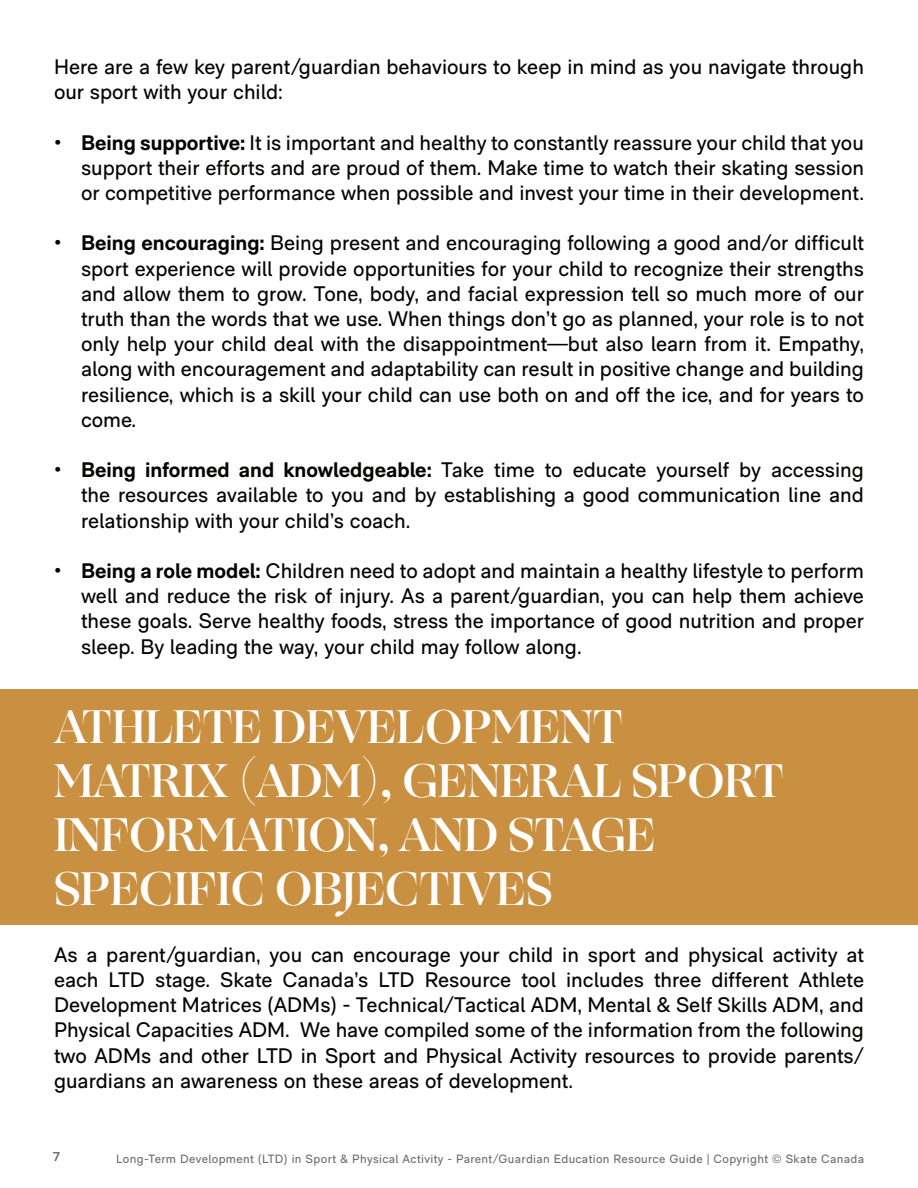
<style>
.page{position:relative;width:918px;height:1188px;background:#fff}
.page>*{position:absolute;margin:0;border:0;box-sizing:border-box;transform-origin:0 0}
.t1{font:700 46.5px/54px "Ogg";color:#fff}
.t2{font:21px/25.2px "RM Neue";color:#040503;text-align:justify}
.t3{font:600 13.5px "Proxima Nova";color:#6c6d70}
.t4{font:12px "RM Neue";letter-spacing:.03em;color:#6c6d70}
.s1{font-weight:700}
</style>
<div class="page">
<div style="left:0;top:689px;width:918px;height:235px;background:#c89040"></div>
<p class="t2" style="left:54px;top:54px;width:811px">Here are a few key parent/guardian behaviours to keep in mind as you navigate through our sport with your child:</p>
<p class="t2" style="left:81px;top:130px;width:785px;text-indent:-27px"><span class="s1">• Being supportive:</span> It is important and healthy to constantly reassure your child that you support their efforts and are proud of them. Make time to watch their skating session or competitive performance when possible and invest your time in their development.</p>
<p class="t2" style="left:81px;top:230px;width:785px;text-indent:-27px"><span class="s1">• Being encouraging:</span> Being present and encouraging following a good and/or difficult sport experience will provide opportunities for your child to recognize their strengths and allow them to grow. Tone, body, and facial expression tell so much more of our truth than the words that we use. When things don’t go as planned, your role is to not only help your child deal with the disappointment—but also learn from it. Empathy, along with encouragement and adaptability can result in positive change and building resilience, which is a skill your child can use both on and off the ice, and for years to come.</p>
<p class="t2" style="left:81px;top:457px;width:785px;text-indent:-27px"><span class="s1">• Being informed and knowledgeable:</span> Take time to educate yourself by accessing the resources available to you and by establishing a good communication line and relationship with your child’s coach.</p>
<p class="t2" style="left:81px;top:558px;width:785px;text-indent:-27px"><span class="s1">• Being a role model:</span> Children need to adopt and maintain a healthy lifestyle to perform well and reduce the risk of injury. As a parent/guardian, you can help them achieve these goals. Serve healthy foods, stress the importance of good nutrition and proper sleep. By leading the way, your child may follow along.</p>
<h1 class="t1" style="left:54px;top:700px;width:731px">ATHLETE DEVELOPMENT<br>MATRIX (ADM), GENERAL SPORT<br>INFORMATION, AND STAGE<br>SPECIFIC OBJECTIVES</h1>
<p class="t2" style="left:54px;top:942px;width:812px">As a parent/guardian, you can encourage your child in sport and physical activity at each LTD stage. Skate Canada’s LTD Resource tool includes three different Athlete Development Matrices (ADMs) - Technical/Tactical ADM, Mental &amp; Self Skills ADM, and Physical Capacities ADM. We have compiled some of the information from the following two ADMs and other LTD in Sport and Physical Activity resources to provide parents/ guardians an awareness on these areas of development.</p>
<p class="t3" style="left:53px;top:1150px;width:9px">7</p>
<p class="t4" style="left:116px;top:1152px;width:749px">Long-Term Development (LTD) in Sport &amp; Physical Activity - Parent/Guardian Education Resource Guide | Copyright © Skate Canada</p>
</div>
